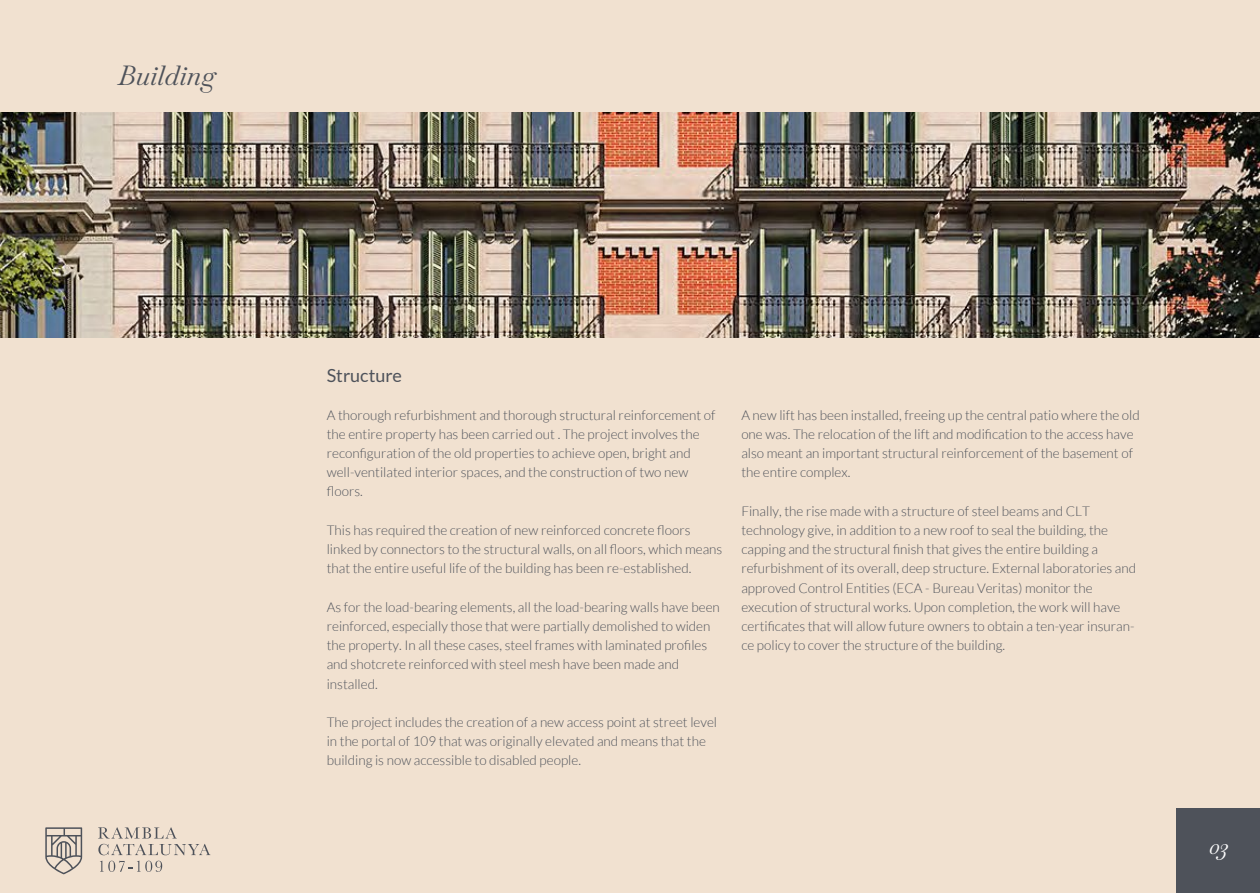
<style>
.page{position:relative;width:1260px;height:893px;background:#fff}
.page>*{position:absolute;margin:0;border:0;box-sizing:border-box;transform-origin:0 0}
.t1{font:italic 27px "Baskervville";color:#4e525a}
.t2{font:italic 21px "Baskervville";color:#fff}
.t3{font:18px "Lato";color:#4e525a}
.t4{font:300 13.5px/19.2px "Lato";color:#4e525a}
</style>
<div class="page">
<div style="left:0;top:0;width:1260px;height:892px;background:#f1e1d0"></div>
<svg style="left:98px;top:827px;width:112px;height:44px"></svg>
<svg style="left:45px;top:827px;width:37px;height:47px"></svg>
<div style="left:1176px;top:808px;width:84px;height:84px;background:#4e525a"></div>
<img style="left:0;top:113px;width:1260px;height:224px">
<h1 class="t1" style="left:118px;top:54px;width:100px">Building</h1>
<h3 class="t3" style="left:327px;top:365px;width:77px">Structure</h3>
<p class="t4" style="left:327px;top:405px;width:390px">A thorough refurbishment and thorough structural reinforcement of the entire property has been carried out . The project involves the reconfiguration of the old properties to achieve open, bright and well-ventilated interior spaces, and the construction of two new floors.</p>
<p class="t4" style="left:327px;top:520px;width:397px">This has required the creation of new reinforced concrete floors linked by connectors to the structural walls, on all floors, which means that the entire useful life of the building has been re-established.</p>
<p class="t4" style="left:327px;top:597px;width:395px">As for the load-bearing elements, all the load-bearing walls have been reinforced, especially those that were partially demolished to widen the property. In all these cases, steel frames with laminated profiles and shotcrete reinforced with steel mesh have been made and installed.</p>
<p class="t4" style="left:327px;top:712px;width:392px">The project includes the creation of a new access point at street level in the portal of 109 that was originally elevated and means that the building is now accessible to disabled people.</p>
<p class="t4" style="left:741px;top:405px;width:400px">A new lift has been installed, freeing up the central patio where the old one was. The relocation of the lift and modification to the access have also meant an important structural reinforcement of the basement of the entire complex.</p>
<p class="t4" style="left:741px;top:501px;width:396px">Finally, the rise made with a structure of steel beams and CLT technology give, in addition to a new roof to seal the building, the capping and the structural finish that gives the entire building a refurbishment of its overall, deep structure. External laboratories and approved Control Entities (ECA - Bureau Veritas) monitor the execution of structural works. Upon completion, the work will have certificates that will allow future owners to obtain a ten-year insuran&shy;ce policy to cover the structure of the building.</p>
<h2 class="t2" style="left:1209px;top:829px;width:21px">03</h2>
</div>
